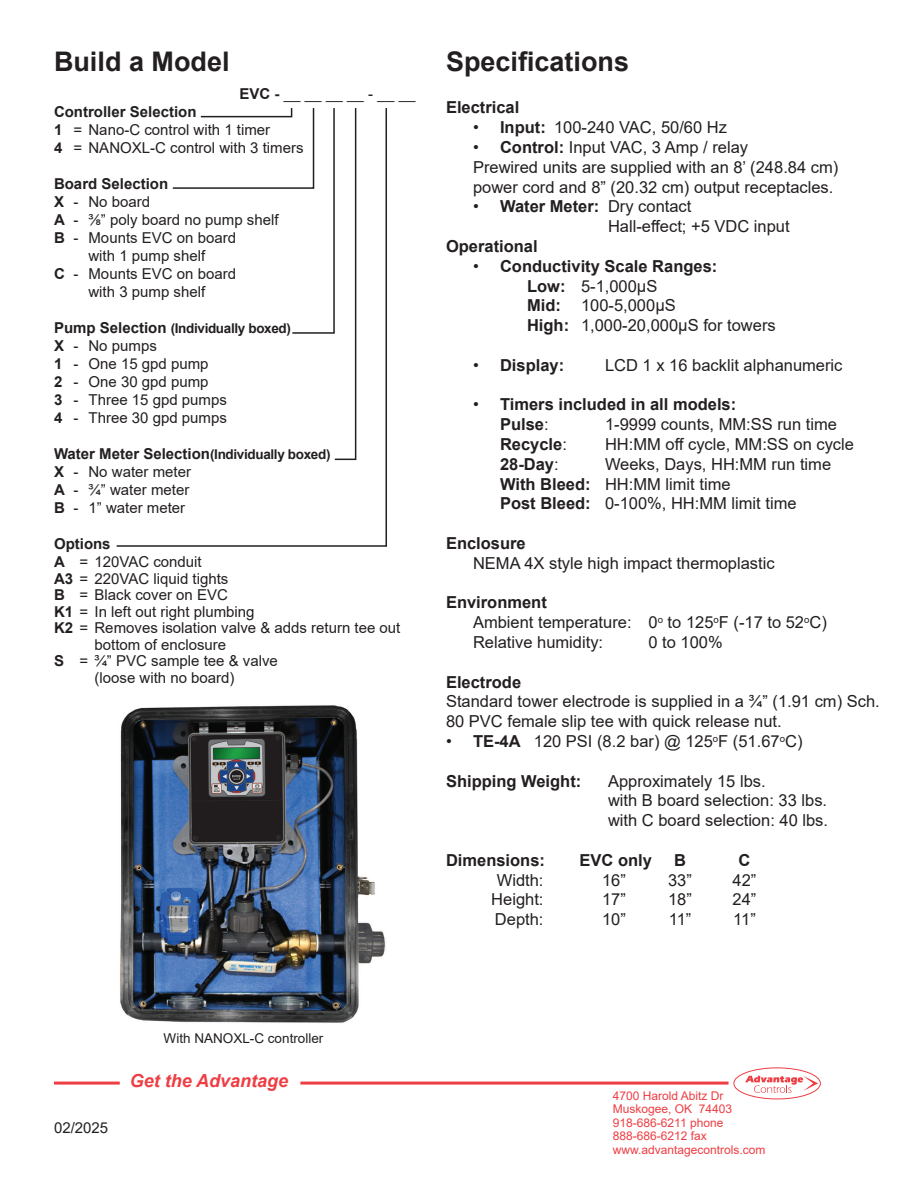
<style>
.page{position:relative;width:918px;height:1188px;background:#fff}
.page>*{position:absolute;margin:0;border:0;box-sizing:border-box;transform-origin:0 0}
.t1{font:700 27px "Arial";color:#231f20}
.t2{font:italic 700 18px "Arial";color:#ee3d43}
.t3{font:16.5px/19.8px "Arial";color:#231f20}
.t4{font:700 16.5px "Arial";color:#231f20}
.t5{font:15px "Arial";color:#231f20}
.Heading_3{font:700 15px "Arial";color:#231f20}
.t6{font:700 13.5px "Arial";letter-spacing:-.025em;color:#231f20}
.t7{font:13.5px "Arial";color:#231f20}
.t8{font:12px "Arial";color:#ee3d43}
.s1{font-weight:700}
.s2{font-size:15px}
.s3{font-size:13.5px}
.s4{font-weight:400}
</style>
<div class="page">
<hr style="left:54px;top:1082px;width:675px;height:3px;background:#ee3d43">
<div style="left:120px;top:1071px;width:180px;height:27px;background:#fff"></div>
<div style="left:733px;top:1067px;width:88px;height:32px;border:1px solid #ee3d43;border-radius:50%"></div>
<svg style="left:745px;top:1076px;width:73px;height:17px"></svg>
<svg style="left:116px;top:108px;width:271px;height:439px"></svg>
<img style="left:120px;top:705px;width:266px;height:318px">
<p class="t1" style="left:54px;top:42px;width:177px">Build a Model</p>
<p class="t5" style="left:240px;top:84px;width:177px"><span class="s1">EVC -</span> __ __ __ __ - __ __</p>
<p class="Heading_3" style="left:54px;top:102px;width:144px">Controller Selection</p>
<p class="t5" style="left:54px;top:120px;width:218px"><span class="s1">1</span> = Nano-C control with 1 timer</p>
<p class="t5" style="left:54px;top:138px;width:251px"><span class="s1">4</span> = NANOXL-C control with 3 timers</p>
<p class="Heading_3" style="left:54px;top:174px;width:116px">Board Selection</p>
<p class="t5" style="left:54px;top:192px;width:98px"><span class="s1">X</span> - No board</p>
<p class="t5" style="left:54px;top:210px;width:226px"><span class="s1">A</span> - 3/8” poly board no pump shelf</p>
<p class="t5" style="left:54px;top:228px;width:184px"><span class="s1">B</span> - Mounts EVC on board</p>
<p class="t5" style="left:88px;top:246px;width:118px">with 1 pump shelf</p>
<p class="t5" style="left:54px;top:264px;width:184px"><span class="s1">C</span> - Mounts EVC on board</p>
<p class="t5" style="left:88px;top:282px;width:118px">with 3 pump shelf</p>
<p class="t6" style="left:54px;top:319px;width:239px"><span class="s2">Pump Selection</span> (Individually boxed)</p>
<p class="t5" style="left:54px;top:336px;width:104px"><span class="s1">X</span> - No pumps</p>
<p class="t5" style="left:54px;top:354px;width:156px"><span class="s1">1</span> - One 15 gpd pump</p>
<p class="t5" style="left:54px;top:372px;width:156px"><span class="s1">2</span> - One 30 gpd pump</p>
<p class="t5" style="left:54px;top:390px;width:174px"><span class="s1">3</span> - Three 15 gpd pumps</p>
<p class="t5" style="left:54px;top:408px;width:174px"><span class="s1">4</span> - Three 30 gpd pumps</p>
<p class="Heading_3" style="left:54px;top:444px;width:278px">Water Meter Selection<span class="s3">(Individually boxed)</span></p>
<p class="t5" style="left:54px;top:462px;width:139px"><span class="s1">X</span> - No water meter</p>
<p class="t5" style="left:54px;top:480px;width:137px"><span class="s1">A</span> - 3/4” water meter</p>
<p class="t5" style="left:54px;top:498px;width:133px"><span class="s1">B</span> - 1” water meter</p>
<p class="Heading_3" style="left:54px;top:534px;width:58px">Options</p>
<p class="t5" style="left:54px;top:552px;width:149px"><span class="s1">A</span> = 120VAC conduit</p>
<p class="t5" style="left:54px;top:568px;width:176px"><span class="s1">A3</span> = 220VAC liquid tights</p>
<p class="t5" style="left:54px;top:585px;width:175px"><span class="s1">B</span> = Black cover on EVC</p>
<p class="t5" style="left:54px;top:601px;width:202px"><span class="s1">K1</span> = In left out right plumbing</p>
<p class="t5" style="left:54px;top:618px;width:348px"><span class="s1">K2</span> = Removes isolation valve &amp; adds return tee out</p>
<p class="t5" style="left:94px;top:634px;width:133px">bottom of enclosure</p>
<p class="t5" style="left:54px;top:651px;width:225px"><span class="s1">S</span> = 3/4” PVC sample tee &amp; valve</p>
<p class="t5" style="left:94px;top:667px;width:142px">(loose with no board)</p>
<p class="t1" style="left:446px;top:42px;width:185px">Specifications</p>
<p class="t4" style="left:446px;top:96px;width:75px">Electrical</p>
<p class="t3" style="left:473px;top:117px;width:256px">• <span class="s1">Input:</span> 100-240 VAC, 50/60 Hz</p>
<p class="t3" style="left:473px;top:137px;width:277px">• <span class="s1">Control:</span> Input VAC, 3 Amp / relay</p>
<p class="t3" style="left:473px;top:157px;width:367px">Prewired units are supplied with an 8’ (248.84 cm) power cord and 8” (20.32 cm) output receptacles.</p>
<p class="t3" style="left:473px;top:197px;width:220px">• <span class="s1">Water Meter:</span> Dry contact</p>
<p class="t3" style="left:608px;top:216px;width:183px">Hall-effect; +5 VDC input</p>
<p class="t4" style="left:446px;top:235px;width:93px">Operational</p>
<p class="t4" style="left:473px;top:254px;width:246px"><span class="s4">•</span> Conductivity Scale Ranges:</p>
<p class="t3" style="left:527px;top:276px;width:132px"><span class="s1">Low:</span> 5-1,000μS</p>
<p class="t3" style="left:527px;top:296px;width:150px"><span class="s1">Mid:</span> 100-5,000μS</p>
<p class="t3" style="left:527px;top:315px;width:250px"><span class="s1">High:</span> 1,000-20,000μS for towers</p>
<p class="t4" style="left:473px;top:353px;width:93px"><span class="s4">•</span> Display:</p>
<p class="t3" style="left:605px;top:355px;width:239px">LCD 1 x 16 backlit alphanumeric</p>
<p class="t4" style="left:473px;top:393px;width:265px"><span class="s4">•</span> Timers included in all models:</p>
<p class="t4" style="left:500px;top:413px;width:50px">Pulse<span class="s4">:</span></p>
<p class="t3" style="left:605px;top:414px;width:234px">1-9999 counts, MM:SS run time</p>
<p class="t4" style="left:500px;top:433px;width:68px">Recycle<span class="s4">:</span></p>
<p class="t3" style="left:605px;top:434px;width:251px">HH:MM off cycle, MM:SS on cycle</p>
<p class="t4" style="left:500px;top:452px;width:60px">28-Day<span class="s4">:</span></p>
<p class="t3" style="left:605px;top:454px;width:228px">Weeks, Days, HH:MM run time</p>
<p class="t3" style="left:500px;top:474px;width:232px"><span class="s1">With Bleed:</span> HH:MM limit time</p>
<p class="t3" style="left:500px;top:494px;width:298px"><span class="s1">Post Bleed:</span> 0-100%, HH:MM limit time</p>
<p class="t4" style="left:446px;top:532px;width:81px">Enclosure</p>
<p class="t3" style="left:473px;top:553px;width:303px">NEMA 4X style high impact thermoplastic</p>
<p class="t4" style="left:446px;top:591px;width:102px">Environment</p>
<p class="t3" style="left:473px;top:612px;width:355px">Ambient temperature: 0<sup>o</sup> to 125<sup>o</sup>F (-17 to 52<sup>o</sup>C)</p>
<p class="t3" style="left:473px;top:632px;width:132px">Relative humidity:</p>
<p class="t3" style="left:649px;top:632px;width:76px">0 to 100%</p>
<p class="t4" style="left:446px;top:670px;width:77px">Electrode</p>
<p class="t3" style="left:446px;top:692px;width:435px">Standard tower electrode is supplied in a 3/4” (1.91 cm) Sch.<br>80 PVC female slip tee with quick release nut.</p>
<p class="t3" style="left:446px;top:731px;width:358px">• <span class="s1">TE-4A</span> 120 PSI (8.2 bar) @ 125<sup>o</sup>F (51.67<sup>o</sup>C)</p>
<p class="t4" style="left:446px;top:769px;width:137px">Shipping Weight:</p>
<p class="t3" style="left:608px;top:771px;width:159px">Approximately 15 lbs.</p>
<p class="t3" style="left:608px;top:791px;width:221px">with B board selection: 33 lbs.</p>
<p class="t3" style="left:608px;top:810px;width:222px">with C board selection: 40 lbs.</p>
<p class="t4" style="left:446px;top:848px;width:101px">Dimensions:</p>
<p class="t4" style="left:580px;top:848px;width:74px">EVC only</p>
<p class="t4" style="left:674px;top:848px;width:13px">B</p>
<p class="t4" style="left:739px;top:848px;width:13px">C</p>
<p class="t3" style="left:497px;top:870px;width:48px">Width:</p>
<p class="t3" style="left:602px;top:870px;width:25px">16”</p>
<p class="t3" style="left:668px;top:870px;width:25px">33”</p>
<p class="t3" style="left:733px;top:870px;width:25px">42”</p>
<p class="t3" style="left:491px;top:890px;width:54px">Height:</p>
<p class="t3" style="left:602px;top:890px;width:25px">17”</p>
<p class="t3" style="left:668px;top:890px;width:25px">18”</p>
<p class="t3" style="left:733px;top:890px;width:25px">24”</p>
<p class="t3" style="left:495px;top:909px;width:50px">Depth:</p>
<p class="t3" style="left:602px;top:909px;width:25px">10”</p>
<p class="t3" style="left:669px;top:909px;width:24px">11”</p>
<p class="t3" style="left:733px;top:909px;width:24px">11”</p>
<p class="t5" style="left:54px;top:1118px;width:56px">02/2025</p>
<p class="t7" style="left:164px;top:1029px;width:161px">With NANOXL-C controller</p>
<p class="t2" style="left:130px;top:1068px;width:160px">Get the Advantage</p>
<p class="t8" style="left:613px;top:1087px;width:112px">4700 Harold Abitz Dr</p>
<p class="t8" style="left:613px;top:1101px;width:121px">Muskogee, OK 74403</p>
<p class="t8" style="left:613px;top:1114px;width:112px">918-686-6211 phone</p>
<p class="t8" style="left:613px;top:1128px;width:96px">888-686-6212 fax</p>
<p class="t8" style="left:613px;top:1141px;width:154px">www.advantagecontrols.com</p>
</div>
